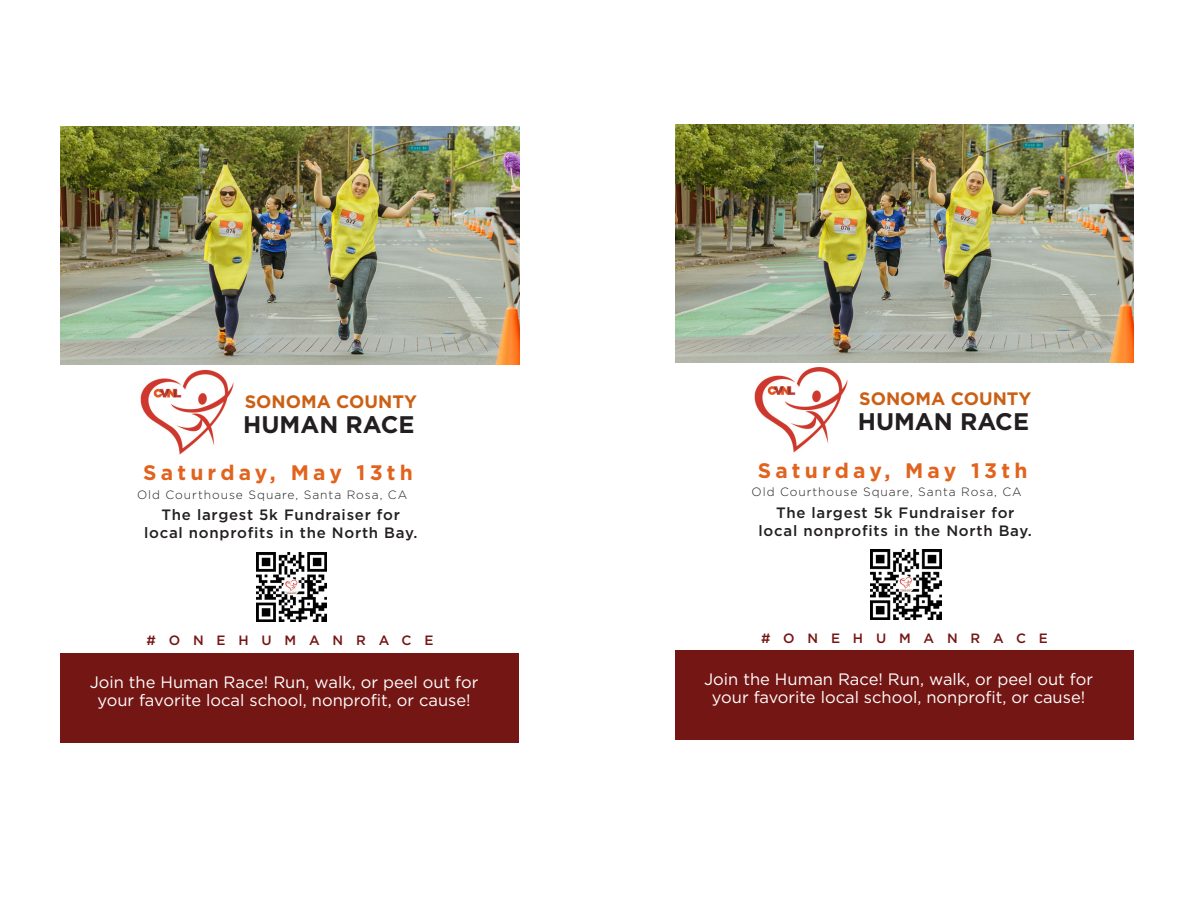
<style>
.page{position:relative;width:1188px;height:918px;background:#fff}
.page>*{position:absolute;margin:0;border:0;box-sizing:border-box;transform-origin:0 0}
.t1{font:700 24px "Gotham";color:#231f20}
.t2{font:700 21px "Gotham";letter-spacing:.2em;color:#e1631e}
.t3{font:700 18px "Gotham";color:#cb6015}
.t4{font:16.5px/18px "Gotham";color:#fff;text-align:center}
.t5{font:500 15px "Gotham";letter-spacing:.05em;color:#231f20}
.t6{font:500 13.5px "Gotham";letter-spacing:.95em;color:#741614}
.t7{font:300 12px "Gotham";letter-spacing:.08em;color:#231f20}
</style>
<div class="page">
<img style="left:121px;top:364px;width:131px;height:91px">
<img style="left:256px;top:552px;width:71px;height:70px">
<div style="left:60px;top:653px;width:459px;height:89px;background:#741614"></div>
<img style="left:60px;top:127px;width:459px;height:237px">
<img style="left:736px;top:362px;width:131px;height:91px">
<img style="left:871px;top:550px;width:70px;height:69px">
<div style="left:675px;top:650px;width:459px;height:90px;background:#741614"></div>
<img style="left:675px;top:124px;width:459px;height:238px">
<p class="t3" style="left:245px;top:389px;width:174px">SONOMA COUNTY</p>
<p class="t1" style="left:243px;top:408px;width:173px">HUMAN RACE</p>
<p class="t2" style="left:143px;top:459px;width:271px">Saturday, May 13th</p>
<p class="t7" style="left:137px;top:488px;width:272px">Old Courthouse Square, Santa Rosa, CA</p>
<p class="t5" style="left:162px;top:505px;width:240px">The largest 5k Fundraiser for</p>
<p class="t5" style="left:144px;top:523px;width:275px">local nonprofits in the North Bay.</p>
<p class="t6" style="left:147px;top:631px;width:288px">#ONEHUMANRACE</p>
<p class="t4" style="left:90px;top:672px;width:390px">Join the Human Race! Run, walk, or peel out for your favorite local school, nonprofit, or cause!</p>
<p class="t3" style="left:859px;top:387px;width:174px">SONOMA COUNTY</p>
<p class="t1" style="left:858px;top:406px;width:173px">HUMAN RACE</p>
<p class="t2" style="left:758px;top:456px;width:271px">Saturday, May 13th</p>
<p class="t7" style="left:752px;top:485px;width:272px">Old Courthouse Square, Santa Rosa, CA</p>
<p class="t5" style="left:776px;top:503px;width:240px">The largest 5k Fundraiser for</p>
<p class="t5" style="left:759px;top:521px;width:275px">local nonprofits in the North Bay.</p>
<p class="t6" style="left:761px;top:629px;width:288px">#ONEHUMANRACE</p>
<p class="t4" style="left:704px;top:670px;width:390px">Join the Human Race! Run, walk, or peel out for your favorite local school, nonprofit, or cause!</p>
</div>
